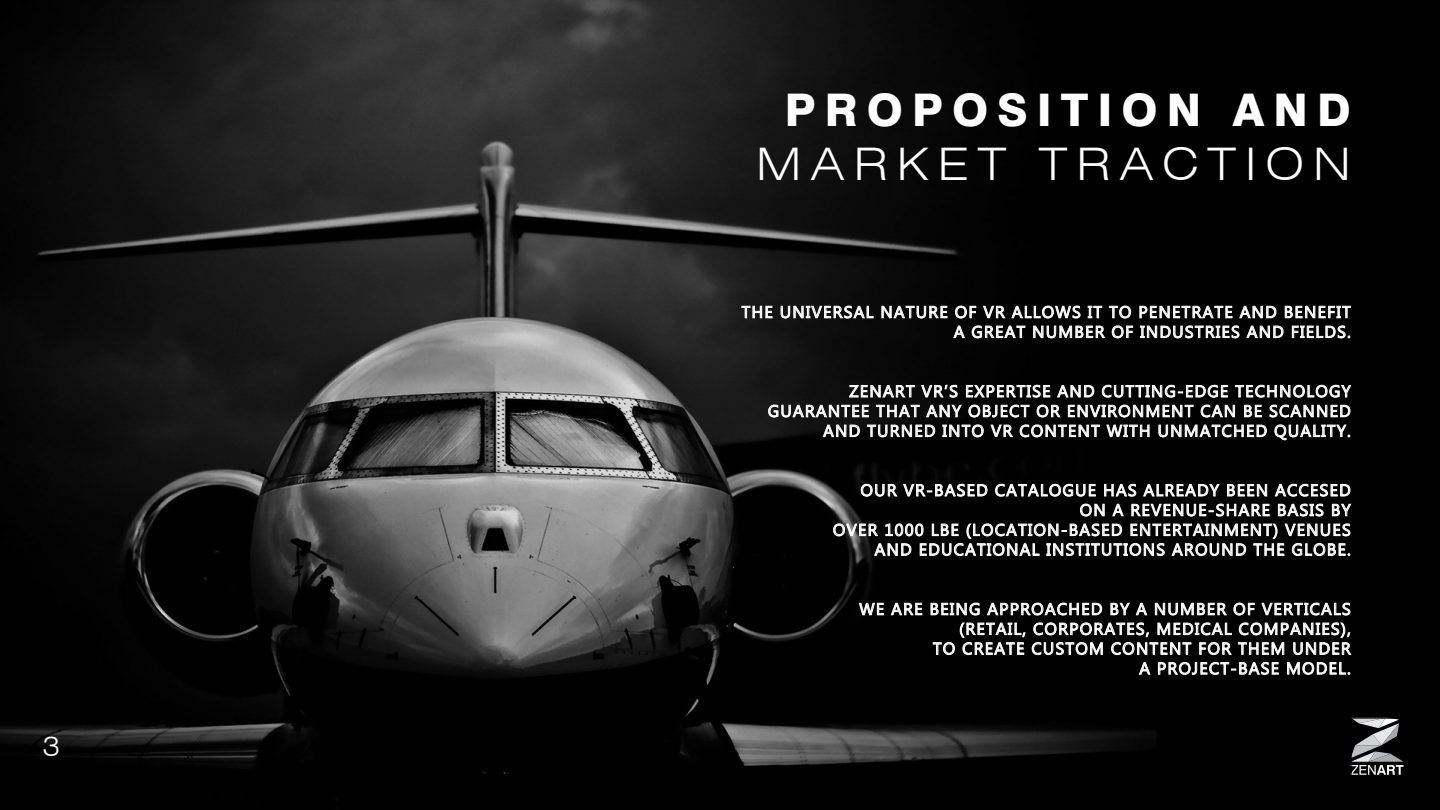
<style>
.page{position:relative;width:1440px;height:810px;background:#fff}
.page>*{position:absolute;margin:0;border:0;box-sizing:border-box;transform-origin:0 0}
.t1{font:800 45px "Swiss 721 BT";letter-spacing:.2em;color:#fff}
.t2{font:300 expanded 45px "Swiss 721 BT";letter-spacing:.2em;color:#fff}
.t3{font:300 expanded 27px "Swiss 721 BT";color:#fff}
.t4{font:16.5px/19.8px "Myanmar Text";letter-spacing:.075em;color:#fff;text-align:right}
</style>
<div class="page">
<img style="left:0;top:0;width:1440px;height:810px">
<svg style="left:1353px;top:720px;width:51px;height:55px"></svg>
<div style="left:1351px;top:718px;width:89px;height:92px;border:1px solid #000"></div>
<svg style="left:741px;top:306px;width:32px;height:13px"></svg>
<svg style="left:780px;top:298px;width:94px;height:30px"></svg>
<svg style="left:881px;top:298px;width:252px;height:41px"></svg>
<svg style="left:1139px;top:298px;width:212px;height:41px"></svg>
<svg style="left:768px;top:378px;width:584px;height:72px"></svg>
<svg style="left:833px;top:477px;width:519px;height:80px"></svg>
<svg style="left:858px;top:602px;width:26px;height:26px"></svg>
<svg style="left:890px;top:595px;width:33px;height:21px"></svg>
<svg style="left:930px;top:595px;width:422px;height:80px"></svg>
<div style="left:1308px;top:0;width:132px;height:202px;border:1px solid #000"></div>
<h2 class="t3" style="left:43px;top:731px;width:19px">3</h2>
<h1 class="t1" style="left:785px;top:82px;width:567px">PROPOSITION AND</h1>
<h1 class="t2" style="left:756px;top:137px;width:596px">MARKET TRACTION</h1>
<p class="t4" style="left:742px;top:302px;width:611px">THE UNIVERSAL NATURE OF VR ALLOWS IT TO PENETRATE AND BENEFIT<br>A GREAT NUMBER OF INDUSTRIES AND FIELDS.</p>
<p class="t4" style="left:768px;top:381px;width:584px">ZENART VR’S EXPERTISE AND CUTTING-EDGE TECHNOLOGY<br>GUARANTEE THAT ANY OBJECT OR ENVIRONMENT CAN BE SCANNED<br>AND TURNED INTO VR CONTENT WITH UNMATCHED QUALITY.</p>
<p class="t4" style="left:833px;top:480px;width:519px">OUR VR-BASED CATALOGUE HAS ALREADY BEEN ACCESED ON A REVENUE-SHARE BASIS BY<br>OVER 1000 LBE (LOCATION-BASED ENTERTAINMENT) VENUES AND EDUCATIONAL INSTITUTIONS AROUND THE GLOBE.</p>
<p class="t4" style="left:859px;top:599px;width:493px">WE ARE BEING APPROACHED BY A NUMBER OF VERTICALS (RETAIL, CORPORATES, MEDICAL COMPANIES),<br>TO CREATE CUSTOM CONTENT FOR THEM UNDER<br>A PROJECT-BASE MODEL.</p>
</div>
